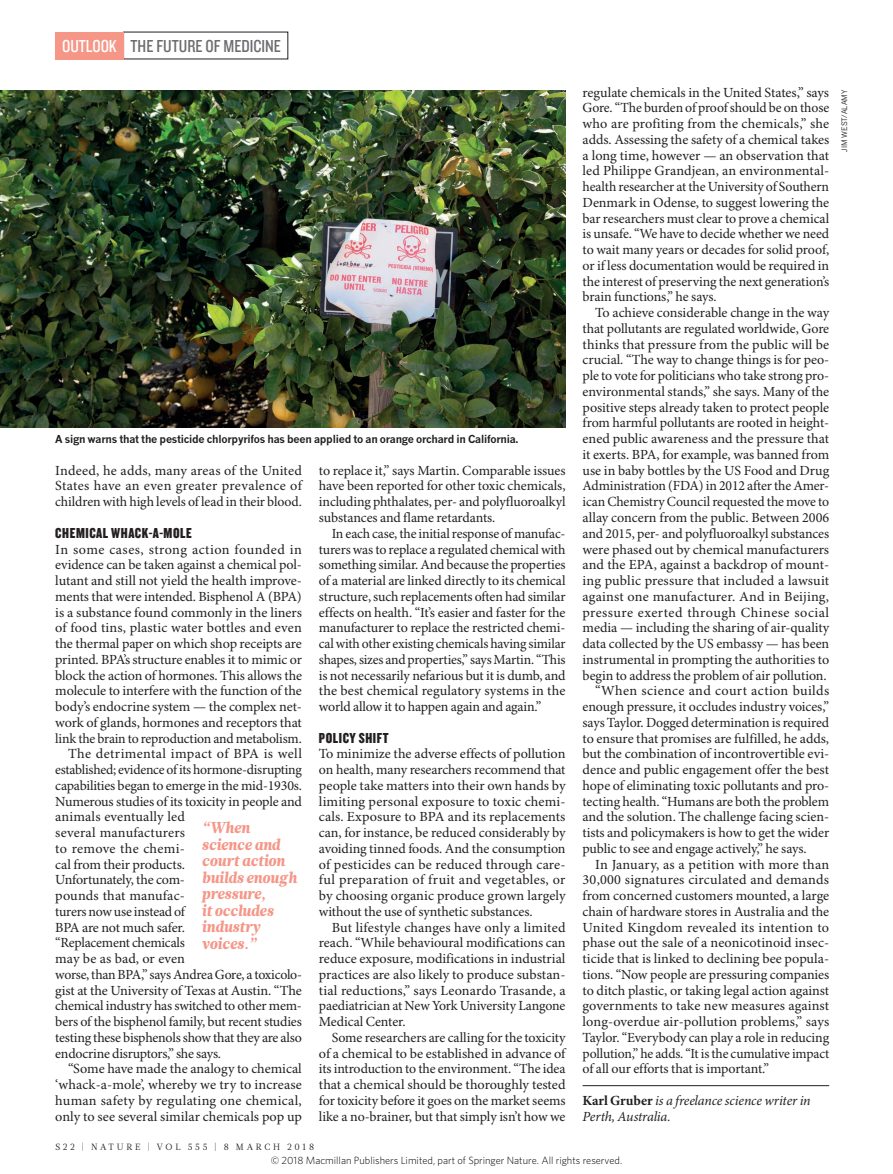
<style>
.page{position:relative;width:893px;height:1174px;background:#fff}
.page>*{position:absolute;margin:0;border:0;box-sizing:border-box;transform-origin:0 0}
.t1{font:18px "Knockout 29 Junior Ltweight";color:#6c6d70}
.PULL_QUOTE{font:italic 900 15.75px/16.5px "Glosa Math";letter-spacing:-.015em;color:#f59687;scale:.95 1}
.CROSSHEAD{font:15px "Knockout 69 Full Liteweight";letter-spacing:.04em;color:#231f20}
.BODY_INDENT{font:13.95px/15.8px "Minion Pro";letter-spacing:-.01em;color:#231f20;text-align:justify}
.BODY_1ST_PARA{font:13.95px/15.8px "Minion Pro";letter-spacing:-.01em;color:#231f20;text-align:justify}
.AUTHOR_DETAILS{font:italic 13.95px/15.8px "Minion Pro";letter-spacing:-.01em;color:#231f20}
.PIC_CAPTION{font:700 10.8px "News Gothic MTOT";letter-spacing:-.02em;color:#231f20}
.t2{font:300 10.5px "Whitney";color:#000}
.t3{font:9px "Glosa Math";letter-spacing:.3em;color:#231f20}
.PIC_CREDIT{font:7.5px "News Gothic MTOT";color:#231f20}
.s1{color:#fff}
.s2{font-weight:700;font-style:normal}
</style>
<div class="page">
<img style="left:0;top:90px;width:566px;height:337px">
<hr style="left:583px;top:1085px;width:246px;height:1px;background:#231f20">
<div style="left:55px;top:32px;width:69px;height:27px;background:#f59687"></div>
<p class="t1" style="left:62px;top:34px;width:220px"><span class="s1">OUTLOOK</span> THE FUTURE OF MEDICINE</p>
<p class="PIC_CAPTION" style="left:55px;top:432px;width:465px">A sign warns that the pesticide chlorpyrifos has been applied to an orange orchard in California.</p>
<p class="BODY_INDENT" style="left:55px;top:463px;width:248px">Indeed, he adds, many areas of the United States have an even greater prevalence of children with high levels of lead in their blood.</p>
<p class="CROSSHEAD" style="left:55px;top:523px;width:138px">CHEMICAL WHACK-A-MOLE</p>
<p class="BODY_1ST_PARA" style="left:55px;top:542px;width:248px">In some cases, strong action founded in evidence can be taken against a chemical pol&shy;lutant and still not yield the health improve&shy;ments that were intended. Bisphenol A (BPA) is a substance found commonly in the liners of food tins, plastic water bottles and even the thermal paper on which shop receipts are printed. BPA’s structure enables it to mimic or block the action of hormones. This allows the molecule to interfere with the function of the body’s endocrine system — the complex net&shy;work of glands, hormones and receptors that link the brain to reproduction and metabolism.</p>
<p class="BODY_INDENT" style="left:55px;top:746px;width:248px;text-align:left;text-indent:13px">The detrimental impact of BPA is well established; evidence of its hormone-disrupting capabilities began to emerge in the mid-1930s.<br>Numerous studies of its toxicity in people and animals eventually led<br>several manufacturers<br>to remove the chemi-<br>cal from their products.<br>Unfortunately, the com-<br>pounds that manufac-<br>turers now use instead of<br>BPA are not much safer.<br>“Replacement chemicals<br>may be as bad, or even<br>worse, than BPA,” says Andrea Gore, a toxicolo&shy;gist at the University of Texas at Austin. “The chemical industry has switched to other mem&shy;bers of the bisphenol family, but recent studies testing these bisphenols show that they are also endocrine disruptors,” she says.</p>
<p class="BODY_INDENT" style="left:55px;top:1061px;width:248px;text-indent:13px">“Some have made the analogy to chemical ‘whack-a-mole’, whereby we try to increase human safety by regulating one chemical, only to see several similar chemicals pop up</p>
<p class="PULL_QUOTE" style="left:202px;top:819px;width:101px">“When science and court action builds enough pressure,<br>it occludes industry voices.”</p>
<p class="BODY_INDENT" style="left:319px;top:463px;width:248px">to replace it,” says Martin. Comparable issues have been reported for other toxic chemicals, including phthalates, per- and polyfluoroalkyl substances and flame retardants.</p>
<p class="BODY_INDENT" style="left:319px;top:526px;width:248px;text-indent:13px">In each case, the initial response of manufac&shy;turers was to replace a regulated chemical with something similar. And because the properties of a material are linked directly to its chemical structure, such replacements often had similar effects on health. “It’s easier and faster for the manufacturer to replace the restricted chemi&shy;cal with other existing chemicals having similar shapes, sizes and properties,” says Martin. “This is not necessarily nefarious but it is dumb, and the best chemical regulatory systems in the world allow it to happen again and again.”</p>
<p class="CROSSHEAD" style="left:319px;top:728px;width:71px">POLICY SHIFT</p>
<p class="BODY_1ST_PARA" style="left:319px;top:746px;width:248px">To minimize the adverse effects of pollution on health, many researchers recommend that people take matters into their own hands by limiting personal exposure to toxic chemi&shy;cals. Exposure to BPA and its replacements can, for instance, be reduced considerably by avoiding tinned foods. And the consumption of pesticides can be reduced through care&shy;ful preparation of fruit and vegetables, or by choosing organic produce grown largely without the use of synthetic substances.</p>
<p class="BODY_INDENT" style="left:319px;top:920px;width:248px;text-indent:13px">But lifestyle changes have only a limited reach. “While behavioural modifications can reduce exposure, modifications in industrial practices are also likely to produce substan&shy;tial reductions,” says Leonardo Trasande, a paediatrician at New York University Langone Medical Center.</p>
<p class="BODY_INDENT" style="left:319px;top:1030px;width:248px;text-indent:13px">Some researchers are calling for the toxicity of a chemical to be established in advance of its introduction to the environment. “The idea that a chemical should be thoroughly tested for toxicity before it goes on the market seems like a no-brainer, but that simply isn’t how we</p>
<p class="t3" style="left:55px;top:1141px;width:260px">S22 | NATURE | VOL 555 | 8 MARCH 2018</p>
<p class="BODY_INDENT" style="left:583px;top:85px;width:248px">regulate chemicals in the United States,” says Gore. “The burden of proof should be on those who are profiting from the chemicals,” she adds. Assessing the safety of a chemical takes a long time, however — an observation that led Philippe Grandjean, an environmental&shy;health researcher at the University of Southern Denmark in Odense, to suggest lowering the bar researchers must clear to prove a chemical is unsafe. “We have to decide whether we need to wait many years or decades for solid proof, or if less documentation would be required in the interest of preserving the next generation’s brain functions,” he says.</p>
<p class="BODY_INDENT" style="left:583px;top:305px;width:248px;text-indent:13px">To achieve considerable change in the way that pollutants are regulated worldwide, Gore thinks that pressure from the public will be crucial. “The way to change things is for peo&shy;ple to vote for politicians who take strong pro&shy;environmental stands,” she says. Many of the positive steps already taken to protect people from harmful pollutants are rooted in height&shy;ened public awareness and the pressure that it exerts. BPA, for example, was banned from use in baby bottles by the US Food and Drug Administration (FDA) in 2012 after the Amer&shy;ican Chemistry Council requested the move to allay concern from the public. Between 2006 and 2015, per- and polyfluoroalkyl substances were phased out by chemical manufacturers and the EPA, against a backdrop of mount&shy;ing public pressure that included a lawsuit against one manufacturer. And in Beijing, pressure exerted through Chinese social media — including the sharing of air-quality data collected by the US embassy — has been instrumental in prompting the authorities to begin to address the problem of air pollution.</p>
<p class="BODY_INDENT" style="left:583px;top:683px;width:248px;text-indent:13px">“When science and court action builds enough pressure, it occludes industry voices,” says Taylor. Dogged determination is required to ensure that promises are fulfilled, he adds, but the combination of incontrovertible evi&shy;dence and public engagement offer the best hope of eliminating toxic pollutants and pro&shy;tecting health. “Humans are both the problem and the solution. The challenge facing scien&shy;tists and policymakers is how to get the wider public to see and engage actively,” he says.</p>
<p class="BODY_INDENT" style="left:583px;top:857px;width:248px;text-indent:13px">In January, as a petition with more than 30,000 signatures circulated and demands from concerned customers mounted, a large chain of hardware stores in Australia and the United Kingdom revealed its intention to phase out the sale of a neonicotinoid insec&shy;ticide that is linked to declining bee popula&shy;tions. “Now people are pressuring companies to ditch plastic, or taking legal action against governments to take new measures against long-overdue air-pollution problems,” says Taylor. “Everybody can play a role in reducing pollution,” he adds. “It is the cumulative impact of all our efforts that is important.”</p>
<p class="AUTHOR_DETAILS" style="left:583px;top:1093px;width:230px"><span class="s2">Karl Gruber</span> is a freelance science writer in<br>Perth, Australia.</p>
<p class="t2" style="left:271px;top:1153px;width:353px">© 2018 Macmillan Publishers Limited, part of Springer Nature. All rights reserved.</p>
<p class="PIC_CREDIT" style="left:840px;top:152px;width:63px;rotate:-90deg">JIM WEST/ALAMY</p>
</div>
